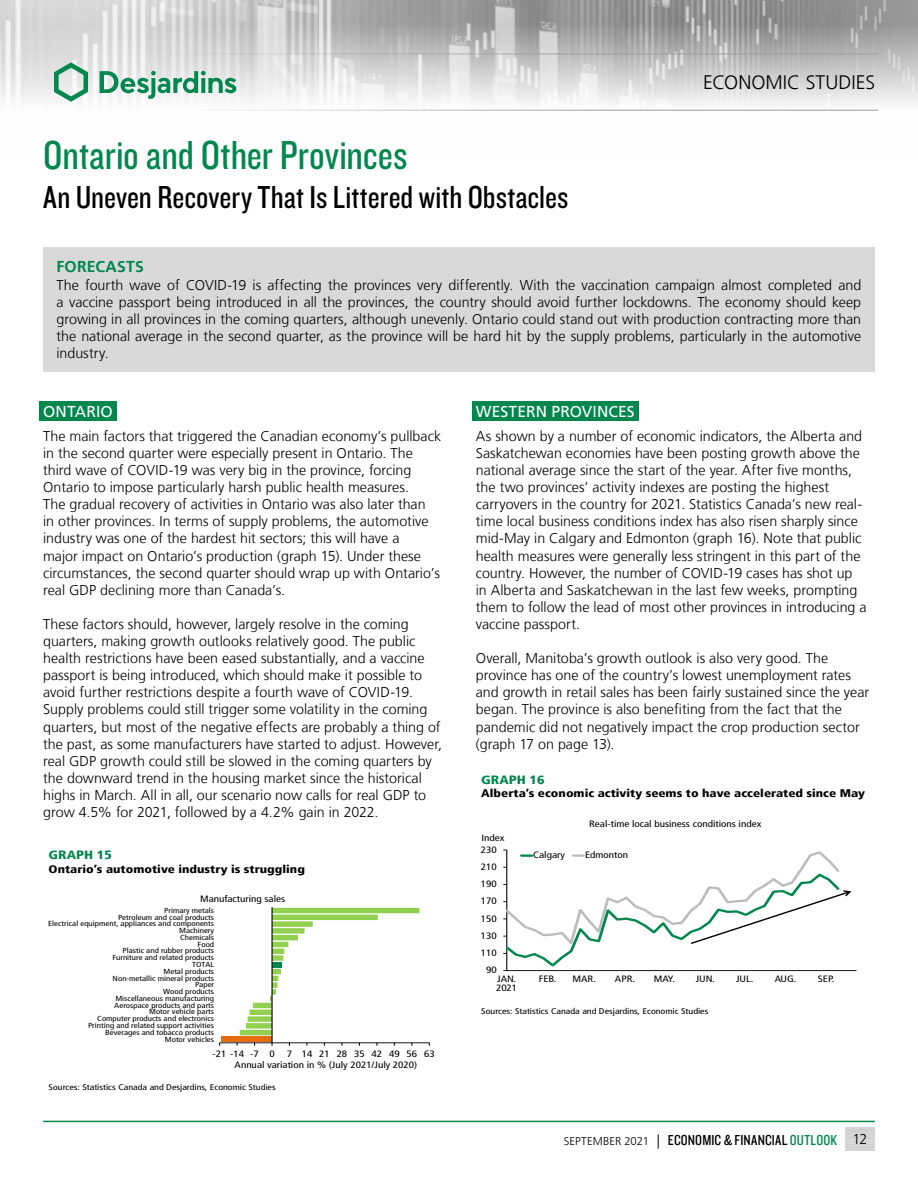
<style>
.page{position:relative;width:918px;height:1188px;background:#fff}
.page>*{position:absolute;margin:0;border:0;box-sizing:border-box;transform-origin:0 0}
.t1{font:42px "Knockout 29 Junior Ltweight";color:#00874e}
.t2{font:33px "Knockout 29 Junior Ltweight";color:#000}
.t3{font:300 19.5px "Frutiger LT";letter-spacing:.005em;color:#000}
.t4{font:15.75px "Frutiger LT";letter-spacing:.005em;color:#fff}
.t5{font:700 15.75px "Frutiger LT";letter-spacing:.01em;color:#00874e}
.t6{font:15px "Knockout 29 Junior Ltweight";letter-spacing:.01em;color:#000}
.t7{font:300 14.25px/17.1px "Frutiger LT";color:#000}
.t8{font:900 condensed 12px "Frutiger LT";color:#00874e;scale:1.2 1}
.t9{font:900 condensed 11.1px "Frutiger LT";color:#000;scale:1.2 1}
.t10{font:condensed 9.3px "Frutiger LT";color:#000;scale:1.2 1}
.t11{font:condensed 9.15px "Frutiger LT";color:#000;scale:1.2 1}
.t12{font:condensed 8.25px "Frutiger LT";color:#000;scale:1.2 1}
.t13{font:condensed 7.35px "Frutiger LT";color:#000;scale:1.2 1}
.s1{font-family:"Frutiger LT";font-weight:300;font-size:11.25px}
.s2{font-family:"Frutiger LT";font-weight:300;font-size:14.25px}
.s3{color:#00874e}
</style>
<div class="page">
<img style="left:0;top:0;width:918px;height:110px">
<hr style="left:0;top:54px;width:878px;height:1px;background:#9d9d9c">
<hr style="left:0;top:110px;width:878px;height:1px;background:#9d9d9c">
<svg style="left:54px;top:62px;width:34px;height:40px"></svg>
<svg style="left:100px;top:71px;width:136px;height:28px"></svg>
<hr style="left:43px;top:1121px;width:832px;height:1px;background:#00874e">
<div style="left:39px;top:401px;width:78px;height:20px;background:#00874e"></div>
<div style="left:472px;top:401px;width:167px;height:20px;background:#00874e"></div>
<div style="left:43px;top:247px;width:832px;height:124px;background:#d9d9d9"></div>
<hr style="left:507px;top:970px;width:349px;height:1px;background:#000">
<svg style="left:503px;top:850px;width:348px;height:121px"></svg>
<div style="left:222px;top:1037px;width:50px;height:5px;background:#e46c0a"></div>
<svg style="left:240px;top:908px;width:179px;height:127px"></svg>
<hr style="left:220px;top:1043px;width:209px;height:1px;background:#000">
<hr style="left:272px;top:907px;width:1px;height:136px;background:#000">
<h1 class="t1" style="left:43px;top:128px;width:366px">Ontario and Other Provinces</h1>
<h2 class="t2" style="left:43px;top:176px;width:527px">An Uneven Recovery That Is Littered with Obstacles</h2>
<h3 class="t3" style="left:703px;top:72px;width:174px">ECONOMIC STUDIES</h3>
<p class="t5" style="left:57px;top:258px;width:89px">FORECASTS</p>
<p class="t7" style="left:57px;top:276px;width:806px;text-align:justify">The fourth wave of COVID‑19 is affecting the provinces very differently. With the vaccination campaign almost completed and a vaccine passport being introduced in all the provinces, the country should avoid further lockdowns. The economy should keep growing in all provinces in the coming quarters, although unevenly. Ontario could stand out with production contracting more than the national average in the second quarter, as the province will be hard hit by the supply problems, particularly in the automotive industry.</p>
<p class="t4" style="left:43px;top:402px;width:71px">ONTARIO</p>
<p class="t7" style="left:43px;top:428px;width:399px">The main factors that triggered the Canadian economy’s pullback in the second quarter were especially present in Ontario. The third wave of COVID‑19 was very big in the province, forcing Ontario to impose particularly harsh public health measures.<br>The gradual recovery of activities in Ontario was also later than<br>in other provinces. In terms of supply problems, the automotive industry was one of the hardest hit sectors; this will have a<br>major impact on Ontario’s production (graph 15). Under these circumstances, the second quarter should wrap up with Ontario’s real GDP declining more than Canada’s.</p>
<p class="t7" style="left:43px;top:616px;width:400px">These factors should, however, largely resolve in the coming quarters, making growth outlooks relatively good. The public health restrictions have been eased substantially, and a vaccine passport is being introduced, which should make it possible to avoid further restrictions despite a fourth wave of COVID‑19.<br>Supply problems could still trigger some volatility in the coming quarters, but most of the negative effects are probably a thing of the past, as some manufacturers have started to adjust. However, real GDP growth could still be slowed in the coming quarters by the downward trend in the housing market since the historical highs in March. All in all, our scenario now calls for real GDP to grow 4.5% for 2021, followed by a 4.2% gain in 2022.</p>
<p class="t8" style="left:49px;top:848px;width:54px">GRAPH 15</p>
<p class="t9" style="left:49px;top:862px;width:215px">Ontario’s automotive industry is struggling</p>
<p class="t11" style="left:200px;top:894px;width:73px">Manufacturing sales</p>
<p class="t13" style="left:164px;top:906px;width:43px">Primary metals</p>
<p class="t13" style="left:118px;top:913px;width:82px">Petroleum and coal products</p>
<p class="t13" style="left:48px;top:919px;width:140px">Electrical equipment, appliances and components</p>
<p class="t13" style="left:179px;top:926px;width:31px">Machinery</p>
<p class="t13" style="left:180px;top:933px;width:30px">Chemicals</p>
<p class="t13" style="left:198px;top:940px;width:15px">Food</p>
<p class="t13" style="left:123px;top:947px;width:78px">Plastic and rubber products</p>
<p class="t13" style="left:112px;top:953px;width:86px">Furniture and related products</p>
<p class="t13" style="left:192px;top:960px;width:20px">TOTAL</p>
<p class="t13" style="left:164px;top:967px;width:44px">Metal products</p>
<p class="t13" style="left:113px;top:974px;width:86px">Non-metallic mineral products</p>
<p class="t13" style="left:195px;top:981px;width:17px">Paper</p>
<p class="t13" style="left:163px;top:987px;width:44px">Wood products</p>
<p class="t13" style="left:115px;top:994px;width:84px">Miscellaneous manufacturing</p>
<p class="t13" style="left:114px;top:1001px;width:85px">Aerospace products and parts</p>
<p class="t13" style="left:149px;top:1008px;width:56px">Motor vehicle parts</p>
<p class="t13" style="left:97px;top:1014px;width:99px">Computer products and electronics</p>
<p class="t13" style="left:88px;top:1021px;width:107px">Printing and related support activities</p>
<p class="t13" style="left:105px;top:1028px;width:92px">Beverages and tobacco products</p>
<p class="t13" style="left:165px;top:1035px;width:43px">Motor vehicles</p>
<p class="t11" style="left:213px;top:1049px;width:53px">-21 -14 -7 0</p>
<p class="t11" style="left:287px;top:1049px;width:125px">7 14 21 28 35 42 49 56 63</p>
<p class="t11" style="left:235px;top:1060px;width:154px">Annual variation in % (July 2021/July 2020)</p>
<p class="t12" style="left:49px;top:1082px;width:191px">Sources: Statistics Canada and Desjardins, Economic Studies</p>
<p class="t4" style="left:476px;top:402px;width:160px">WESTERN PROVINCES</p>
<p class="t7" style="left:476px;top:428px;width:392px">As shown by a number of economic indicators, the Alberta and Saskatchewan economies have been posting growth above the national average since the start of the year. After five months, the two provinces’ activity indexes are posting the highest carryovers in the country for 2021. Statistics Canada’s new real&shy;time local business conditions index has also risen sharply since mid‑May in Calgary and Edmonton (graph 16). Note that public health measures were generally less stringent in this part of the country. However, the number of COVID‑19 cases has shot up in Alberta and Saskatchewan in the last few weeks, prompting them to follow the lead of most other provinces in introducing a vaccine passport.</p>
<p class="t7" style="left:476px;top:650px;width:395px">Overall, Manitoba’s growth outlook is also very good. The province has one of the country’s lowest unemployment rates and growth in retail sales has been fairly sustained since the year began. The province is also benefiting from the fact that the pandemic did not negatively impact the crop production sector (graph 17 on page 13).</p>
<p class="t8" style="left:481px;top:772px;width:54px">GRAPH 16</p>
<p class="t9" style="left:481px;top:787px;width:321px">Alberta’s economic activity seems to have accelerated since May</p>
<p class="t11" style="left:481px;top:832px;width:21px">Index</p>
<p class="t10" style="left:481px;top:844px;width:15px">230</p>
<p class="t11" style="left:481px;top:861px;width:15px">210</p>
<p class="t11" style="left:481px;top:879px;width:15px">190</p>
<p class="t11" style="left:481px;top:896px;width:15px">170</p>
<p class="t11" style="left:481px;top:913px;width:15px">150</p>
<p class="t11" style="left:481px;top:930px;width:15px">130</p>
<p class="t10" style="left:481px;top:947px;width:15px">110</p>
<p class="t11" style="left:486px;top:965px;width:10px">90</p>
<p class="t11" style="left:589px;top:818px;width:145px">Real-time local business conditions index</p>
<p class="t11" style="left:533px;top:850px;width:28px">Calgary</p>
<p class="t11" style="left:585px;top:850px;width:37px">Edmonton</p>
<p class="t10" style="left:497px;top:974px;width:17px">JAN.</p>
<p class="t10" style="left:539px;top:974px;width:16px">FEB.</p>
<p class="t10" style="left:573px;top:974px;width:21px">MAR.</p>
<p class="t10" style="left:615px;top:974px;width:18px">APR.</p>
<p class="t10" style="left:654px;top:974px;width:19px">MAY.</p>
<p class="t10" style="left:696px;top:974px;width:17px">JUN.</p>
<p class="t10" style="left:736px;top:974px;width:16px">JUL.</p>
<p class="t10" style="left:775px;top:974px;width:20px">AUG.</p>
<p class="t10" style="left:818px;top:974px;width:15px">SEP.</p>
<p class="t11" style="left:496px;top:982px;width:19px">2021</p>
<p class="t12" style="left:481px;top:1006px;width:191px">Sources: Statistics Canada and Desjardins, Economic Studies</p>
<p class="t6" style="left:564px;top:1130px;width:305px"><span class="s1">SEPTEMBER 2021</span> <span class="s2">|</span> ECONOMIC &amp; FINANCIAL <span class="s3">OUTLOOK</span> <span class="s2">12</span></p>
</div>
